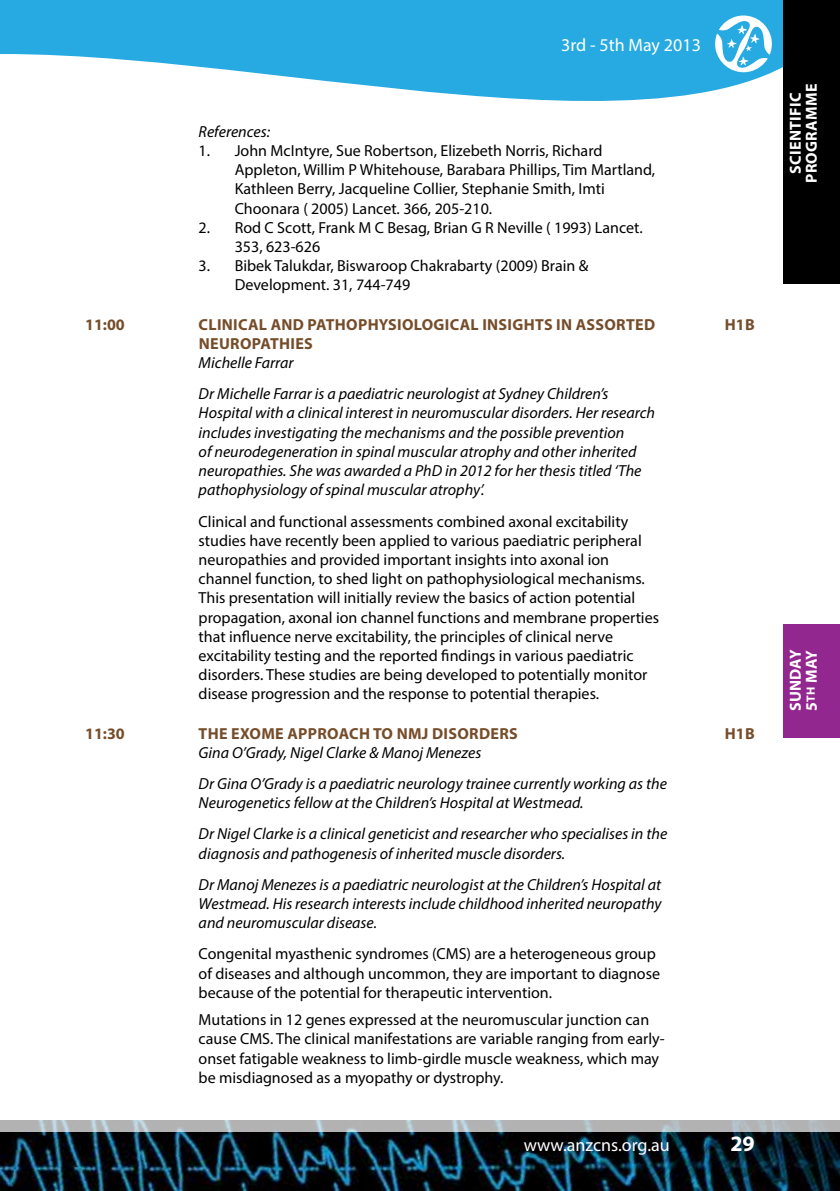
<style>
.page{position:relative;width:840px;height:1191px;background:#fff}
.page>*{position:absolute;margin:0;border:0;box-sizing:border-box;transform-origin:0 0}
.t1{font:700 22px "Myriad Pro";color:#fff}
.t2{font:18px "Myriad Pro";color:#fff}
.t3{font:16px/19.2px "Myriad Pro";color:#000}
.t4{font:italic 16px/19.2px "Myriad Pro";color:#000}
.t5{font:700 16px "Myriad Pro";letter-spacing:.02em;color:#764d2a}
.t6{font:700 16px/16px "Myriad Pro";letter-spacing:.02em;color:#fff}
.s1{font-size:12px}
</style>
<div class="page">
<svg style="left:0;top:0;width:782px;height:101px;fill:#27aae1"></svg>
<svg style="left:714px;top:16px;width:58px;height:56px"></svg>
<img style="left:0;top:1132px;width:839px;height:59px">
<svg style="left:0;top:1120px;width:839px;height:12px;background:#b3b6b7"></svg>
<div style="left:782px;top:624px;width:57px;height:113px;background:#92278f"></div>
<div style="left:782px;top:0;width:57px;height:283px;background:#000"></div>
<p class="t2" style="left:561px;top:34px;width:141px">3rd - 5th May 2013</p>
<p class="t4" style="left:198px;top:122px;width:73px">References:</p>
<p class="t3" style="left:234px;top:141px;width:422px;text-indent:-36px">1. John McIntyre, Sue Robertson, Elizebeth Norris, Richard Appleton, Willim P Whitehouse, Barabara Phillips, Tim Martland, Kathleen Berry, Jacqueline Collier, Stephanie Smith, Imti Choonara ( 2005) Lancet. 366, 205-210.</p>
<p class="t3" style="left:234px;top:218px;width:409px;text-indent:-36px">2. Rod C Scott, Frank M C Besag, Brian G R Neville ( 1993) Lancet.<br>353, 623-626</p>
<p class="t3" style="left:234px;top:256px;width:355px;text-indent:-36px">3. Bibek Talukdar, Biswaroop Chakrabarty (2009) Brain &amp;<br>Development. 31, 744-749</p>
<p class="t5" style="left:85px;top:314px;width:41px">11:00</p>
<p class="t5" style="left:198px;top:314px;width:170px">CLINICAL AND PATHOPHY</p>
<p class="t5" style="left:388px;top:314px;width:56px">SIOLOGICA</p>
<p class="t5" style="left:470px;top:314px;width:184px">L INSIGHTS IN ASSORTED</p>
<p class="t5" style="left:724px;top:314px;width:31px">H1B</p>
<p class="t5" style="left:199px;top:333px;width:115px">NEUROPATHI ES</p>
<p class="t4" style="left:198px;top:347px;width:411px;line-height:31.2px">Michelle Farrar<br>Dr Michelle Farrar is a paediatric neurologist at Sydney Children’s</p>
<p class="t4" style="left:198px;top:403px;width:458px">Hospital with a clinical interest in neuromuscular disorders. Her research includes investigating the mechanisms and the possible prevention<br>of neurodegeneration in spinal muscular atrophy and other inherited neuropathies. She was awarded a PhD in 2012 for her thesis titled ‘The pathophysiology of spinal muscular atrophy’.</p>
<p class="t3" style="left:198px;top:511px;width:461px">Clinical and functional assessments combined axonal excitability studies have recently been applied to various paediatric peripheral neuropathies and provided important insights into axonal ion channel function, to shed light on pathophysiological mechanisms.<br>This presentation will initially review the basics of action potential propagation, axonal ion channel functions and membrane properties that influence nerve excitability, the principles of clinical nerve excitability testing and the reported findings in various paediatric disorders. These studies are being developed to potentially monitor disease progression and the response to potential therapies.</p>
<p class="t5" style="left:85px;top:723px;width:72px">11:30 TH</p>
<p class="t5" style="left:219px;top:723px;width:79px">E EXOME APPR</p>
<p class="t5" style="left:327px;top:723px;width:23px">OACH</p>
<p class="t5" style="left:373px;top:723px;width:146px">TO NMJ DISORDERS</p>
<p class="t5" style="left:724px;top:723px;width:31px">H1B</p>
<p class="t4" style="left:198px;top:736px;width:469px;line-height:31.2px">Gina O’Grady, Nigel Clarke &amp; Manoj Menezes<br>Dr Gina O’Grady is a paediatric neurology trainee currently working as the</p>
<p class="t4" style="left:198px;top:787px;width:470px;line-height:31.2px">Neurogenetics fellow at the Children’s Hospital at Westmead.<br>Dr Nigel Clarke is a clinical geneticist and researcher who specialises in the</p>
<p class="t4" style="left:198px;top:837px;width:464px;line-height:31.2px">diagnosis and pathogenesis of inherited muscle disorders.<br>Dr Manoj Menezes is a paediatric neurologist at the Children’s Hospital at</p>
<p class="t4" style="left:198px;top:894px;width:464px">Westmead. His research interests include childhood inherited neuropathy and neuromuscular disease.</p>
<p class="t3" style="left:198px;top:944px;width:462px">Congenital myasthenic syndromes (CMS) are a heterogeneous group of diseases and although uncommon, they are important to diagnose because of the potential for therapeutic intervention.</p>
<p class="t3" style="left:198px;top:1010px;width:467px">Mutations in 12 genes expressed at the neuromuscular junction can cause CMS. The clinical manifestations are variable ranging from early&shy;onset fatigable weakness to limb-girdle muscle weakness, which may be misdiagnosed as a myopathy or dystrophy.</p>
<p class="t2" style="left:523px;top:1134px;width:147px">www.anzcns.org.au</p>
<h1 class="t1" style="left:730px;top:1129px;width:26px">29</h1>
<p class="t6" style="left:786px;top:183px;width:101px;text-align:center;rotate:-90deg">SCIENTIFIC<br>PROGRAMME</p>
<p class="t6" style="left:786px;top:711px;width:63px;rotate:-90deg">SUNDAY<br>5<span class="s1">TH</span> MAY</p>
</div>
